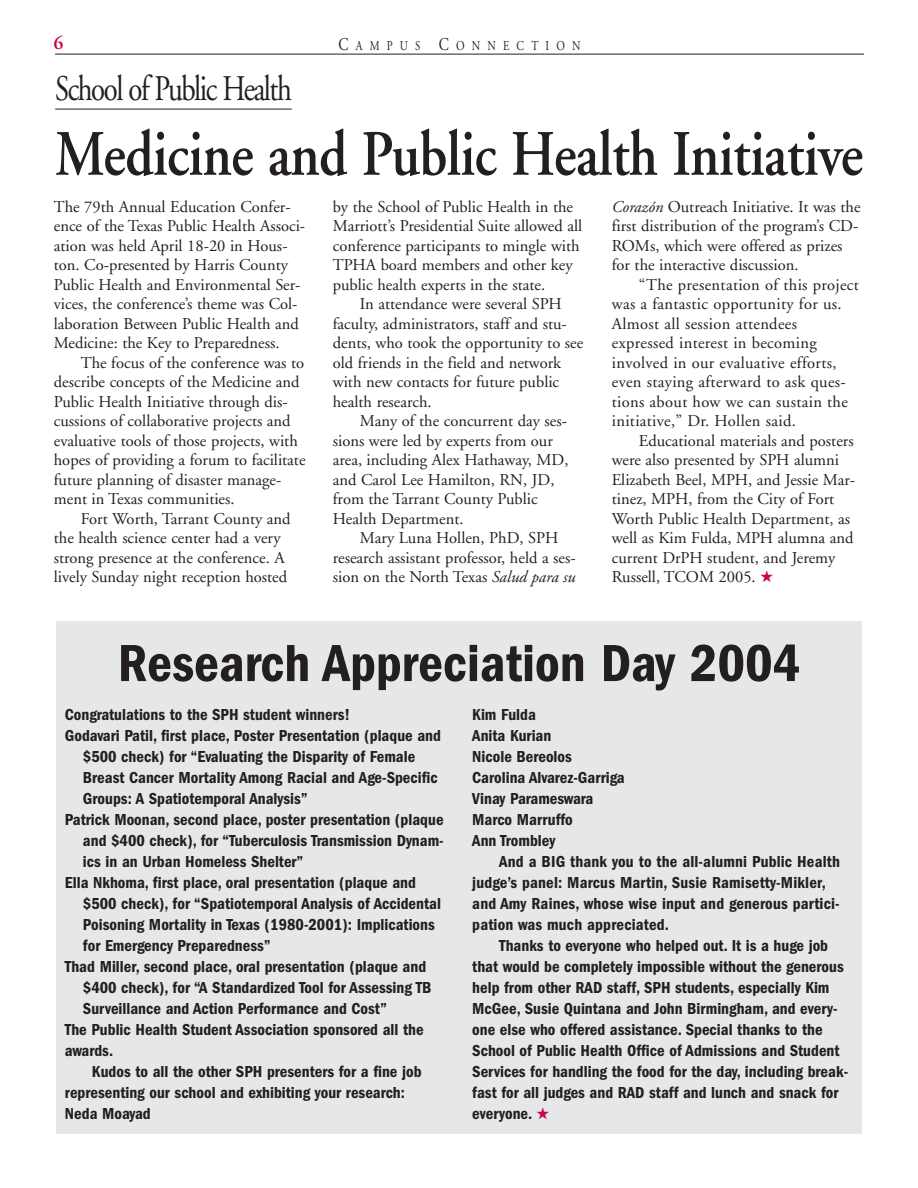
<style>
.page{position:relative;width:918px;height:1188px;background:#fff}
.page>*{position:absolute;margin:0;border:0;box-sizing:border-box;transform-origin:0 0}
.t1{font:600 64.5px "Adobe Garamond";letter-spacing:-.01em;color:#231f20;scale:.85 1}
.t2{font:600 condensed 54px "Franklin Gothic";color:#231f20}
.t3{font:36px "Adobe Garamond";letter-spacing:-.05em;color:#231f20;scale:.8 1}
.t4{font:600 19.5px "Adobe Garamond";color:#c50750}
.t5{font:16.5px/19.5px "Adobe Garamond";color:#231f20}
.t6{font:600 condensed 16.5px/21px "Franklin Gothic";color:#231f20}
.t7{font:16.5px/19.5px "Adobe Garamond";letter-spacing:.02em;color:#231f20}
.t8{font:13.5px "Adobe Garamond";letter-spacing:.665em;color:#231f20;scale:.8 1}
.s1{font-size:18px}
.s2{font-style:italic}
.s3{color:#c50750}
</style>
<div class="page">
<hr style="left:55px;top:54px;width:809px;height:1px;background:#231f20">
<div style="left:56px;top:622px;width:806px;height:512px;background:#e6e7e9"></div>
<hr style="left:55px;top:109px;width:237px;height:1px;background:#231f20">
<p class="t4" style="left:54px;top:36px;width:11px">6</p>
<p class="t8" style="left:339px;top:40px;width:304px"><span class="s1">C</span>AMPUS <span class="s1">C</span>ONNECTION</p>
<h3 class="t3" style="left:55px;top:74px;width:297px">School of Public Health</h3>
<h1 class="t1" style="left:55px;top:129px;width:953px">Medicine and Public Health Initiative</h1>
<p class="t5" style="left:54px;top:198px;width:253px">The 79th Annual Education Confer&shy;ence of the Texas Public Health Associ&shy;ation was held April 18-20 in Hous&shy;ton. Co-presented by Harris County Public Health and Environmental Ser&shy;vices, the conference’s theme was Col&shy;laboration Between Public Health and Medicine: the Key to Preparedness.</p>
<p class="t5" style="left:54px;top:354px;width:253px;text-indent:27px">The focus of the conference was to describe concepts of the Medicine and Public Health Initiative through dis&shy;cussions of collaborative projects and evaluative tools of those projects, with hopes of providing a forum to facilitate future planning of disaster manage&shy;ment in Texas communities.</p>
<p class="t5" style="left:54px;top:510px;width:238px;text-indent:27px">Fort Worth, Tarrant County and the health science center had a very strong presence at the conference. A lively Sunday night reception hosted</p>
<p class="t5" style="left:333px;top:198px;width:251px">by the School of Public Health in the Marriott’s Presidential Suite allowed all conference participants to mingle with TPHA board members and other key public health experts in the state.</p>
<p class="t5" style="left:333px;top:296px;width:252px;text-indent:27px">In attendance were several SPH faculty, administrators, staff and stu&shy;dents, who took the opportunity to see old friends in the field and network with new contacts for future public health research.</p>
<p class="t5" style="left:333px;top:413px;width:237px;text-indent:27px">Many of the concurrent day ses&shy;sions were led by experts from our area, including Alex Hathaway, MD, and Carol Lee Hamilton, RN, JD, from the Tarrant County Public<br>Health Department.</p>
<p class="t5" style="left:333px;top:530px;width:244px;text-align:center">Mary Luna Hollen, PhD, SPH research assistant professor, held a ses&shy;sion on the North Texas <span class="s2">Salud para su</span></p>
<p class="t5" style="left:612px;top:198px;width:250px"><span class="s2">Corazón</span> Outreach Initiative. It was the first distribution of the program’s CD-ROMs, which were offered as prizes for the interactive discussion.</p>
<p class="t7" style="left:612px;top:276px;width:249px;text-indent:27px">“The presentation of this project was a fantastic opportunity for us.<br>Almost all session attendees expressed interest in becoming involved in our evaluative efforts, even staying afterward to ask ques&shy;tions about how we can sustain the initiative,” Dr. Hollen said.</p>
<p class="t5" style="left:612px;top:432px;width:245px;text-indent:27px">Educational materials and posters were also presented by SPH alumni<br>Elizabeth Beel, MPH, and Jessie Mar&shy;tinez, MPH, from the City of Fort<br>Worth Public Health Department, as well as Kim Fulda, MPH alumna and current DrPH student, and Jeremy<br>Russell, TCOM 2005. <span class="s3">★</span></p>
<h2 class="t2" style="left:118px;top:645px;width:684px">Research Appreciation Day 2004</h2>
<p class="t6" style="left:65px;top:705px;width:287px">Congratulations to the SPH student winners!</p>
<p class="t6" style="left:65px;top:726px;width:378px">Godavari Patil, first place, Poster Presentation (plaque and</p>
<p class="t6" style="left:83px;top:747px;width:334px">$500 check) for “Evaluating the Disparity of Female</p>
<p class="t6" style="left:83px;top:768px;width:356px">Breast Cancer Mortality Among Racial and Age-Specific</p>
<p class="t6" style="left:83px;top:789px;width:226px">Groups: A Spatiotemporal Analysis”</p>
<p class="t6" style="left:65px;top:810px;width:380px">Patrick Moonan, second place, poster presentation (plaque</p>
<p class="t6" style="left:83px;top:831px;width:362px">and $400 check), for “Tuberculosis Transmission Dynam-</p>
<p class="t6" style="left:83px;top:852px;width:222px">ics in an Urban Homeless Shelter”</p>
<p class="t6" style="left:65px;top:873px;width:353px">Ella Nkhoma, first place, oral presentation (plaque and</p>
<p class="t6" style="left:83px;top:894px;width:360px">$500 check), for “Spatiotemporal Analysis of Accidental</p>
<p class="t6" style="left:83px;top:915px;width:353px">Poisoning Mortality in Texas (1980-2001): Implications</p>
<p class="t6" style="left:83px;top:936px;width:189px">for Emergency Preparedness”</p>
<p class="t6" style="left:65px;top:957px;width:363px">Thad Miller, second place, oral presentation (plaque and</p>
<p class="t6" style="left:83px;top:978px;width:350px">$400 check), for “A Standardized Tool for Assessing TB</p>
<p class="t6" style="left:83px;top:999px;width:306px">Surveillance and Action Performance and Cost”</p>
<p class="t6" style="left:65px;top:1020px;width:360px">The Public Health Student Association sponsored all the</p>
<p class="t6" style="left:65px;top:1041px;width:50px">awards.</p>
<p class="t6" style="left:92px;top:1062px;width:331px">Kudos to all the other SPH presenters for a fine job</p>
<p class="t6" style="left:65px;top:1083px;width:342px">representing our school and exhibiting your research:</p>
<p class="t6" style="left:65px;top:1104px;width:87px">Neda Moayad</p>
<p class="t6" style="left:472px;top:705px;width:154px">Kim Fulda<br>Anita Kurian<br>Nicole Bereolos<br>Carolina Alvarez-Garriga<br>Vinay Parameswara<br>Marco Marruffo<br>Ann Trombley</p>
<p class="t6" style="left:472px;top:852px;width:369px;text-indent:27px">And a BIG thank you to the all-alumni Public Health judge’s panel: Marcus Martin, Susie Ramisetty-Mikler, and Amy Raines, whose wise input and generous partici&shy;pation was much appreciated.</p>
<p class="t6" style="left:472px;top:936px;width:377px;text-indent:27px">Thanks to everyone who helped out. It is a huge job that would be completely impossible without the generous help from other RAD staff, SPH students, especially Kim McGee, Susie Quintana and John Birmingham, and every&shy;one else who offered assistance. Special thanks to the School of Public Health Office of Admissions and Student Services for handling the food for the day, including break&shy;fast for all judges and RAD staff and lunch and snack for everyone. <span class="s3">★</span></p>
</div>
